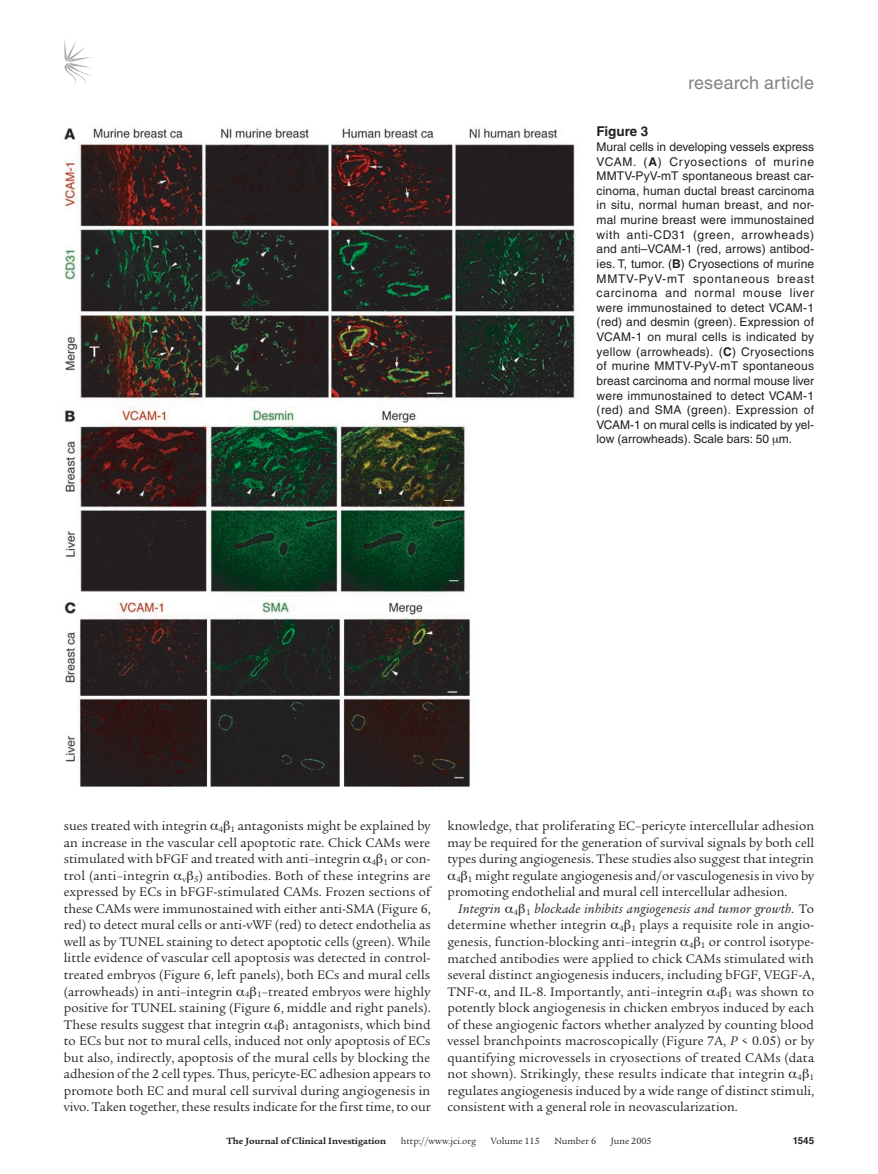
<style>
.page{position:relative;width:878px;height:1174px;background:#fff}
.page>*{position:absolute;margin:0;border:0;box-sizing:border-box;transform-origin:0 0}
.t1{font:18px "Helvetica LT Std";letter-spacing:.01em;color:#808285}
.t2{font:13.5px/16.5px "Legacy Serif Std";letter-spacing:.005em;color:#231f20;text-align:justify}
.t3{font:italic 13.5px "Legacy Serif Std";letter-spacing:.02em;color:#231f20}
.t4{font:700 13.5px "Helvetica LT Std";color:#231f20}
.t5{font:12px/14.5px "Helvetica LT Std";letter-spacing:-.005em;color:#231f20;text-align:justify}
.t6{font:9.75px "Legacy Serif Std";color:#231f20}
.t7{font:700 9.75px "Legacy Serif Std";color:#231f20}
.t8{font:700 9.75px "Helvetica LT Std";color:#231f20}
.s1{font-weight:700}
.s2{font-style:normal}
.s3{font-style:italic}
</style>
<div class="page">
<svg style="left:64px;top:39px;width:27px;height:46px"></svg>
<img style="left:64px;top:128px;width:515px;height:659px">
<h1 class="t1" style="left:688px;top:72px;width:127px">research article</h1>
<p class="t4" style="left:596px;top:123px;width:53px">Figure 3</p>
<p class="t5" style="left:596px;top:139px;width:219px">Mural cells in developing vessels express VCAM. (<span class="s1">A</span>) Cryosections of murine MMTV-PyV-mT spontaneous breast car&shy;cinoma, human ductal breast carcinoma in situ, normal human breast, and nor&shy;mal murine breast were immunostained with anti-CD31 (green, arrowheads) and anti–VCAM-1 (red, arrows) antibod&shy;ies. T, tumor. (<span class="s1">B</span>) Cryosections of murine MMTV-PyV-mT spontaneous breast carcinoma and normal mouse liver were immunostained to detect VCAM-1 (red) and desmin (green). Expression of VCAM-1 on mural cells is indicated by yellow (arrowheads). (<span class="s1">C</span>) Cryosections of murine MMTV-PyV-mT spontaneous breast carcinoma and normal mouse liver were immunostained to detect VCAM-1 (red) and SMA (green). Expression of VCAM-1 on mural cells is indicated by yel&shy;low (arrowheads). Scale bars: 50 m.</p>
<p class="t2" style="left:64px;top:818px;width:368px">sues treated with integrin <sub>4</sub> <sub>1</sub> antagonists might be explained by an increase in the vascular cell apoptotic rate. Chick CAMs were stimulated with bFGF and treated with anti–integrin <sub>4</sub> <sub>1</sub> or con&shy;trol (anti–integrin <sub>v</sub> <sub>5</sub>) antibodies. Both of these integrins are expressed by ECs in bFGF-stimulated CAMs. Frozen sections of these CAMs were immunostained with either anti-SMA (Figure 6, red) to detect mural cells or anti-vWF (red) to detect endothelia as well as by TUNEL staining to detect apoptotic cells (green). While little evidence of vascular cell apoptosis was detected in control&shy;treated embryos (Figure 6, left panels), both ECs and mural cells (arrowheads) in anti–integrin <sub>4</sub> <sub>1</sub>–treated embryos were highly positive for TUNEL staining (Figure 6, middle and right panels).<br>These results suggest that integrin <sub>4</sub> <sub>1</sub> antagonists, which bind to ECs but not to mural cells, induced not only apoptosis of ECs but also, indirectly, apoptosis of the mural cells by blocking the adhesion of the 2 cell types. Thus, pericyte-EC adhesion appears to promote both EC and mural cell survival during angiogenesis in vivo. Taken together, these results indicate for the first time, to our</p>
<p class="t2" style="left:447px;top:818px;width:368px">knowledge, that proliferating EC–pericyte intercellular adhesion</p>
<p class="t2" style="left:447px;top:834px;width:368px">may be required for the generation of survival signals by both cell</p>
<p class="t2" style="left:447px;top:851px;width:368px">types during angiogenesis. These studies also suggest that integrin</p>
<p class="t2" style="left:456px;top:867px;width:359px"><sub>4</sub> <sub>1</sub> might regulate angiogenesis and/or vasculogenesis in vivo by</p>
<p class="t2" style="left:447px;top:884px;width:341px">promoting endothelial and mural cell intercellular adhesion.</p>
<p class="t3" style="left:458px;top:901px;width:357px">Integrin <sub>4</sub> <sub>1</sub> blockade inhibits angiogenesis and tumor growth<span class="s2">. To</span></p>
<p class="t2" style="left:447px;top:917px;width:368px">determine whether integrin <sub>4</sub> <sub>1</sub> plays a requisite role in angio-</p>
<p class="t2" style="left:447px;top:933px;width:368px">genesis, function-blocking anti–integrin <sub>4</sub> <sub>1</sub> or control isotype-</p>
<p class="t2" style="left:447px;top:950px;width:368px">matched antibodies were applied to chick CAMs stimulated with</p>
<p class="t2" style="left:447px;top:966px;width:368px">several distinct angiogenesis inducers, including bFGF, VEGF-A,</p>
<p class="t2" style="left:447px;top:983px;width:368px">TNF- , and IL-8. Importantly, anti–integrin <sub>4</sub> <sub>1</sub> was shown to</p>
<p class="t2" style="left:447px;top:999px;width:368px">potently block angiogenesis in chicken embryos induced by each</p>
<p class="t2" style="left:447px;top:1016px;width:368px">of these angiogenic factors whether analyzed by counting blood</p>
<p class="t2" style="left:447px;top:1032px;width:368px">vessel branchpoints macroscopically (Figure 7A, <span class="s3">P</span> &lt; 0.05) or by</p>
<p class="t2" style="left:447px;top:1049px;width:368px">quantifying microvessels in cryosections of treated CAMs (data</p>
<p class="t2" style="left:447px;top:1065px;width:368px">not shown). Strikingly, these results indicate that integrin <sub>4</sub> <sub>1</sub></p>
<p class="t2" style="left:447px;top:1082px;width:368px">regulates angiogenesis induced by a wide range of distinct stimuli,</p>
<p class="t2" style="left:447px;top:1098px;width:292px">consistent with a general role in neovascularization.</p>
<p class="t7" style="left:226px;top:1135px;width:161px">The Journal of Clinical Investigation</p>
<p class="t6" style="left:401px;top:1135px;width:77px">http://www.jci.org</p>
<p class="t6" style="left:490px;top:1135px;width:50px">Volume 115</p>
<p class="t6" style="left:554px;top:1135px;width:43px">Number 6</p>
<p class="t6" style="left:610px;top:1135px;width:42px">June 2005</p>
<p class="t8" style="left:792px;top:1134px;width:23px">1545</p>
</div>
